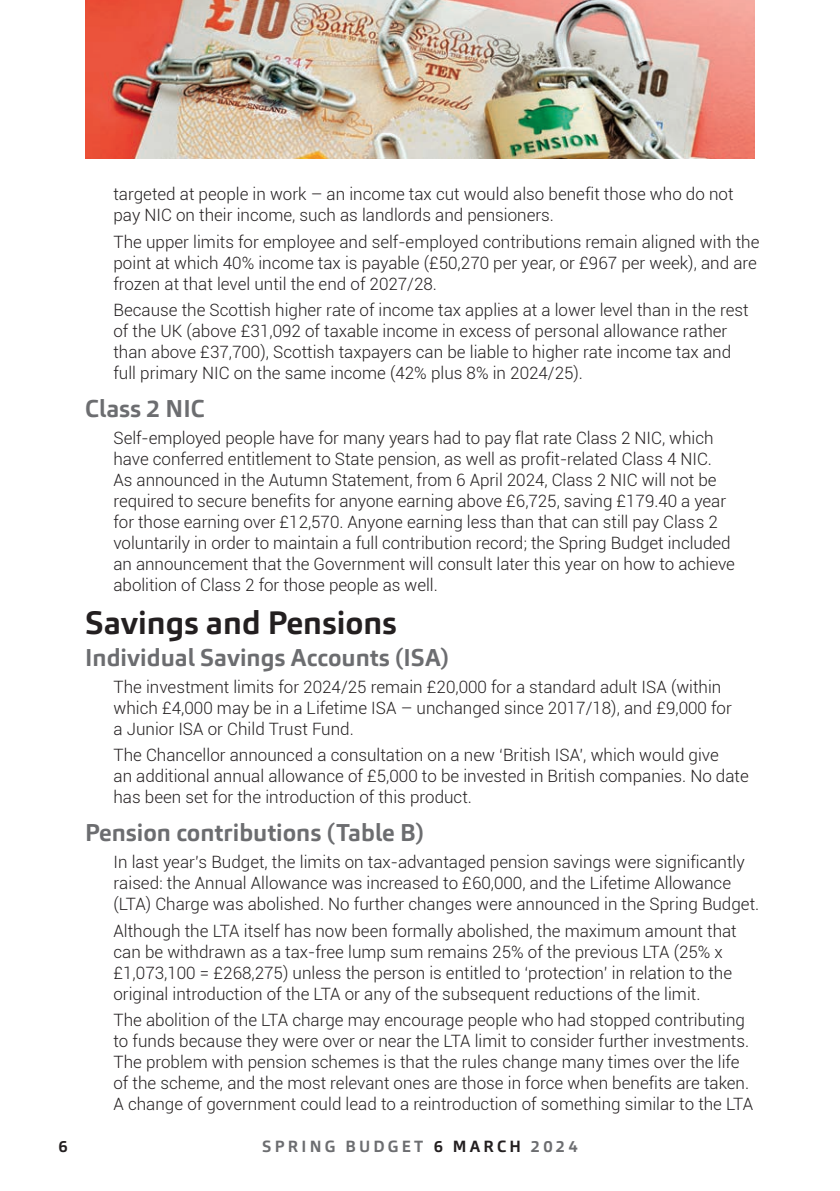
<style>
.page{position:relative;width:840px;height:1191px;background:#fff}
.page>*{position:absolute;margin:0;border:0;box-sizing:border-box;transform-origin:0 0}
.t1{font:700 32px "Carnac";color:#231f20}
.t2{font:700 24px "Carnac";color:#6c6d70}
.t3{font:300 17px/21px "Roboto";color:#231f20}
.t4{font:700 16px "Carnac";letter-spacing:.2em;color:#6c6d70}
.t5{font:700 16px "Carnac";color:#231f20}
.s1{color:#231f20}
</style>
<div class="page">
<img style="left:85px;top:0;width:669px;height:159px">
<p class="t3" style="left:113px;top:183px;width:621px">targeted at people in work – an income tax cut would also benefit those who do not pay NIC on their income, such as landlords and pensioners.</p>
<p class="t3" style="left:113px;top:230px;width:647px">The upper limits for employee and self-employed contributions remain aligned with the point at which 40% income tax is payable (£50,270 per year, or £967 per week), and are frozen at that level until the end of 2027/28.</p>
<p class="t3" style="left:113px;top:299px;width:636px">Because the Scottish higher rate of income tax applies at a lower level than in the rest of the UK (above £31,092 of taxable income in excess of personal allowance rather than above £37,700), Scottish taxpayers can be liable to higher rate income tax and full primary NIC on the same income (42% plus 8% in 2024/25).</p>
<h2 class="t2" style="left:85px;top:393px;width:121px">Class 2 NIC</h2>
<p class="t3" style="left:113px;top:426px;width:622px">Self-employed people have for many years had to pay flat rate Class 2 NIC, which have conferred entitlement to State pension, as well as profit-related Class 4 NIC.<br>As announced in the Autumn Statement, from 6 April 2024, Class 2 NIC will not be required to secure benefits for anyone earning above £6,725, saving £179.40 a year for those earning over £12,570. Anyone earning less than that can still pay Class 2 voluntarily in order to maintain a full contribution record; the Spring Budget included an announcement that the Government will consult later this year on how to achieve abolition of Class 2 for those people as well.</p>
<h1 class="t1" style="left:85px;top:602px;width:313px">Savings and Pensions</h1>
<h2 class="t2" style="left:85px;top:642px;width:365px">Individual Savings Accounts (ISA)</h2>
<p class="t3" style="left:113px;top:675px;width:619px">The investment limits for 2024/25 remain £20,000 for a standard adult ISA (within which £4,000 may be in a Lifetime ISA – unchanged since 2017/18), and £9,000 for a Junior ISA or Child Trust Fund.</p>
<p class="t3" style="left:113px;top:744px;width:636px">The Chancellor announced a consultation on a new ‘British ISA’, which would give<br>an additional annual allowance of £5,000 to be invested in British companies. No date has been set for the introduction of this product.</p>
<h2 class="t2" style="left:85px;top:817px;width:340px">Pension contributions (Table B)</h2>
<p class="t3" style="left:113px;top:850px;width:647px">In last year’s Budget, the limits on tax-advantaged pension savings were significantly raised: the Annual Allowance was increased to £60,000, and the Lifetime Allowance (LTA) Charge was abolished. No further changes were announced in the Spring Budget.</p>
<p class="t3" style="left:113px;top:919px;width:624px">Although the LTA itself has now been formally abolished, the maximum amount that can be withdrawn as a tax-free lump sum remains 25% of the previous LTA (25% x £1,073,100 = £268,275) unless the person is entitled to ‘protection’ in relation to the original introduction of the LTA or any of the subsequent reductions of the limit.</p>
<p class="t3" style="left:113px;top:1009px;width:640px">The abolition of the LTA charge may encourage people who had stopped contributing to funds because they were over or near the LTA limit to consider further investments.<br>The problem with pension schemes is that the rules change many times over the life of the scheme, and the most relevant ones are those in force when benefits are taken.<br>A change of government could lead to a reintroduction of something similar to the LTA</p>
<p class="t5" style="left:59px;top:1136px;width:11px">6</p>
<p class="t4" style="left:262px;top:1136px;width:317px">SPRING BUDGET <span class="s1">6 MARCH</span> 2024</p>
</div>
